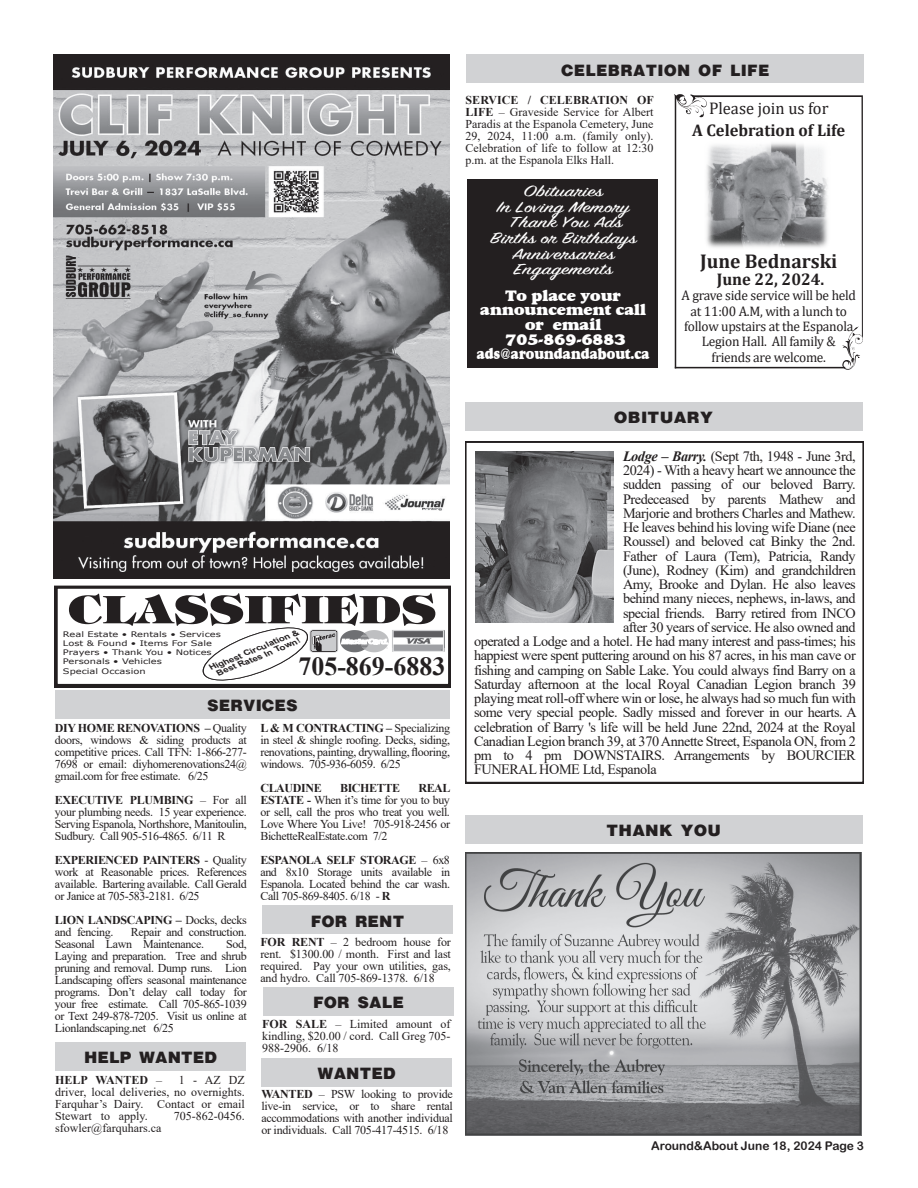
<style>
.page{position:relative;width:918px;height:1188px;background:#fff}
.page>*{position:absolute;margin:0;border:0;box-sizing:border-box;transform-origin:0 0}
.t1{font:700 26.1px "Times New Roman";color:#231f20}
.t2{font:700 19.95px "Cambria";color:#231f20}
.t3{font:700 16.95px "Cambria";color:#231f20}
.t4{font:16.95px "Cambria";color:#231f20}
.t5{font:900 16.8px "Arena";letter-spacing:-.01em;color:#231f20}
.t6{font:900 16.8px "Arena";letter-spacing:-.01em;color:#231f20;scale:1.05 1}
.t7{font:900 16.8px "Arena";letter-spacing:-.01em;color:#231f20;scale:1.04 1}
.t8{font:16.65px/15.6px "Sign Painter House Script";color:#fff;text-align:center;scale:1.45 1}
.t9{font:800 15.75px/14.7px "Alfredo";color:#fff;text-align:center;scale:1.04 1}
.t10{font:14.25px "Times New Roman";letter-spacing:-.03em;color:#231f20}
.t11{font:13.8px/15.5px "Cambria";letter-spacing:-.02em;color:#231f20;text-align:center}
.t12{font:12px/12px "Times New Roman";letter-spacing:-.03em;color:#231f20;text-align:justify}
.t13{font:12px "Times New Roman";color:#231f20}
.t14{font:12px "Arial Rounded MT Bold";color:#231f20}
.t15{font:700 12px "Times New Roman";letter-spacing:-.03em;color:#231f20}
.t16{font:700 12px "Times New Roman";color:#231f20}
.t17{font:italic 700 7.95px/7.9px "Arial";color:#231f20;text-align:center;scale:1.19 1}
.t18{font:7.65px/9.1px "Verdana";color:#231f20;scale:1.29 1}
.s1{font-weight:700}
.s2{font-weight:400}
.s3{font-weight:700;font-style:italic}
</style>
<div class="page">
<div style="left:54px;top:586px;width:397px;height:101px;border:1px solid #231f20"></div>
<div style="left:56px;top:588px;width:393px;height:97px;border:1px solid #231f20"></div>
<img style="left:435px;top:630px;width:10px;height:22px">
<svg style="left:69px;top:593px;width:366px;height:91px"></svg>
<div style="left:55px;top:691px;width:395px;height:28px;background:#d1d2d4"></div>
<div style="left:262px;top:906px;width:191px;height:28px;background:#d1d2d4"></div>
<div style="left:465px;top:402px;width:397px;height:29px;background:#d1d2d4"></div>
<div style="left:263px;top:987px;width:191px;height:28px;background:#d1d2d4"></div>
<svg style="left:465px;top:441px;width:399px;height:342px"></svg>
<svg style="left:674px;top:94px;width:189px;height:276px"></svg>
<hr style="left:675px;top:367px;width:170px;height:1px;background:#231f20">
<img style="left:54px;top:54px;width:396px;height:524px">
<img style="left:465px;top:853px;width:396px;height:282px">
<div style="left:55px;top:1042px;width:191px;height:28px;background:#d1d2d4"></div>
<div style="left:261px;top:1058px;width:191px;height:28px;background:#d1d2d4"></div>
<div style="left:465px;top:816px;width:398px;height:28px;background:#d1d2d4"></div>
<div style="left:467px;top:55px;width:397px;height:28px;background:#d1d2d4"></div>
<div style="left:467px;top:179px;width:191px;height:189px;background:#231f20"></div>
<h3 class="t5" style="left:561px;top:61px;width:210px">CELEBRATION OF LIFE</h3>
<p class="t12" style="left:466px;top:93px;width:190px"><span class="s1">SERVICE / CELEBRATION OF LIFE</span> – Graveside Service for Albert Paradis at the Espanola Cemetery, June 29, 2024, 11:00 a.m. (family only).<br>Celebration of life to follow at 12:30 p.m. at the Espanola Elks Hall.</p>
<h3 class="t8" style="left:490px;top:185px;width:102px">Obituaries<br>In Loving Memory<br>Thank You Ads<br>Births or Birthdays<br>Anniversaries<br>Engagements</h3>
<h3 class="t9" style="left:477px;top:288px;width:168px">To place your announcement call or email<br>705-869-6883 ads@aroundandabout.ca</h3>
<h3 class="t4" style="left:709px;top:98px;width:121px">Please join us for</h3>
<h3 class="t3" style="left:692px;top:118px;width:155px">A Celebration of Life</h3>
<h2 class="t2" style="left:700px;top:247px;width:139px">June Bednarski</h2>
<h3 class="t3" style="left:717px;top:267px;width:109px">June 22, 2024.</h3>
<p class="t11" style="left:682px;top:288px;width:176px">A grave side service will be held at 11:00 A.M, with a lunch to follow upstairs at the Espanola<br>Legion Hall. All family &amp; friends are welcome.</p>
<p class="t17" style="left:209px;top:664px;width:82px;rotate:-22deg">Highest Circulation &amp;<br>Best Rates In Town!</p>
<p class="t18" style="left:63px;top:630px;width:124px">Real Estate • Rentals • Services<br>Lost &amp; Found • Items For Sale<br>Prayers • Thank You • Notices<br>Personals • Vehicles<br>Special Occasion</p>
<h1 class="t1" style="left:298px;top:648px;width:148px">705-869-6883</h1>
<h3 class="t5" style="left:207px;top:697px;width:92px">SERVICES</h3>
<p class="t12" style="left:55px;top:721px;width:194px"><span class="s1">DIY HOME RENOVATIONS –</span> Quality doors, windows &amp; siding products at competitive prices. Call TFN: 1-866-277- 7698 or email: diyhomerenovations24@ gmail.com for free estimate. 6/25</p>
<p class="t12" style="left:55px;top:793px;width:194px"><span class="s1">EXECUTIVE PLUMBING</span> – For all your plumbing needs. 15 year experience.<br>Serving Espanola, Northshore, Manitoulin, Sudbury. Call 905-516-4865. 6/11 R</p>
<p class="t12" style="left:55px;top:853px;width:193px"><span class="s1">EXPERIENCED PAINTERS</span> - Quality work at Reasonable prices. References available. Bartering available. Call Gerald or Janice at 705-583-2181. 6/25</p>
<p class="t12" style="left:55px;top:913px;width:193px"><span class="s1">LION LANDSCAPING –</span> Docks, decks and fencing.</p>
<p class="t12" style="left:55px;top:925px;width:194px;text-indent:76px">Repair and construction.<br>Seasonal Lawn Maintenance.</p>
<p class="t12" style="left:55px;top:937px;width:194px;text-indent:171px">Sod, Laying and preparation. Tree and shrub pruning and removal. Dump runs. Lion Landscaping offers seasonal maintenance programs. Don’t delay call today for your free estimate. Call 705-865-1039 or Text 249-878-7205. Visit us online at Lionlandscaping.net 6/25</p>
<h3 class="t5" style="left:84px;top:1049px;width:135px">HELP WANTED</h3>
<p class="t16" style="left:55px;top:1071px;width:108px">HELP WANTED <span class="s2">–</span></p>
<p class="t12" style="left:55px;top:1073px;width:191px;text-indent:124px">1 - AZ DZ driver, local deliveries, no overnights.<br>Farquhar’s Dairy. Contact or email Stewart to apply.</p>
<p class="t13" style="left:174px;top:1107px;width:72px">705-862-0456.</p>
<p class="t13" style="left:55px;top:1119px;width:108px">sfowler@farquhars.ca</p>
<p class="t12" style="left:260px;top:721px;width:191px"><span class="s1">L &amp; M CONTRACTING –</span> Specializing in steel &amp; shingle roofing. Decks, siding, renovations, painting, drywalling, flooring, windows. 705-936-6059. 6/25</p>
<p class="t15" style="left:260px;top:779px;width:63px">CLAUDINE</p>
<p class="t15" style="left:340px;top:779px;width:62px">BICHETTE</p>
<p class="t12" style="left:260px;top:781px;width:192px;text-indent:158px"><span class="s1">REAL ESTATE -</span> When it’s time for you to buy or sell, call the pros who treat you well.<br>Love Where You Live! 705-918-2456 or BichetteRealEstate.com 7/2</p>
<p class="t12" style="left:260px;top:853px;width:191px"><span class="s1">ESPANOLA SELF STORAGE</span> – 6x8 and 8x10 Storage units available in Espanola. Located behind the car wash.<br>Call 705-869-8405. 6/18 - <span class="s1">R</span></p>
<h3 class="t5" style="left:311px;top:912px;width:95px">FOR RENT</h3>
<p class="t12" style="left:260px;top:935px;width:192px"><span class="s1">FOR RENT</span> – 2 bedroom house for rent. $1300.00 / month. First and last required. Pay your own utilities, gas, and hydro. Call 705-869-1378. 6/18</p>
<p class="t12" style="left:262px;top:1018px;width:190px"><span class="s1">FOR SALE</span> – Limited amount of kindling, $20.00 / cord. Call Greg 705- 988-2906. 6/18</p>
<h3 class="t5" style="left:313px;top:994px;width:93px">FOR SALE</h3>
<h3 class="t5" style="left:318px;top:1065px;width:80px">WANTED</h3>
<p class="t12" style="left:261px;top:1088px;width:193px"><span class="s1">WANTED</span> – PSW looking to provide live-in service, or to share rental accommodations with another individual or individuals. Call 705-417-4515. 6/18</p>
<h3 class="t6" style="left:614px;top:409px;width:96px">OBITUARY</h3>
<p class="t10" style="left:623px;top:446px;width:234px"><span class="s3">Lodge – Barry.</span> (Sept 7th, 1948 - June 3rd,</p>
<p class="t10" style="left:623px;top:460px;width:234px">2024) - With a heavy heart we announce the</p>
<p class="t10" style="left:623px;top:475px;width:234px">sudden passing of our beloved Barry.</p>
<p class="t10" style="left:623px;top:489px;width:234px">Predeceased by parents Mathew and</p>
<p class="t10" style="left:623px;top:503px;width:234px">Marjorie and brothers Charles and Mathew.</p>
<p class="t10" style="left:623px;top:517px;width:234px">He leaves behind his loving wife Diane (nee</p>
<p class="t10" style="left:623px;top:532px;width:234px">Roussel) and beloved cat Binky the 2nd.</p>
<p class="t10" style="left:623px;top:546px;width:234px">Father of Laura (Tem), Patricia, Randy</p>
<p class="t10" style="left:623px;top:560px;width:234px">(June), Rodney (Kim) and grandchildren</p>
<p class="t10" style="left:623px;top:574px;width:234px">Amy, Brooke and Dylan. He also leaves</p>
<p class="t10" style="left:623px;top:589px;width:234px">behind many nieces, nephews, in-laws, and</p>
<p class="t10" style="left:623px;top:603px;width:234px">special friends. Barry retired from INCO</p>
<p class="t10" style="left:623px;top:617px;width:234px">after 30 years of service. He also owned and</p>
<p class="t10" style="left:474px;top:631px;width:383px">operated a Lodge and a hotel. He had many interest and pass-times; his</p>
<p class="t10" style="left:474px;top:646px;width:383px">happiest were spent puttering around on his 87 acres, in his man cave or</p>
<p class="t10" style="left:474px;top:660px;width:383px">fishing and camping on Sable Lake. You could always find Barry on a</p>
<p class="t10" style="left:474px;top:674px;width:383px">Saturday afternoon at the local Royal Canadian Legion branch 39</p>
<p class="t10" style="left:474px;top:688px;width:383px">playing meat roll-off where win or lose, he always had so much fun with</p>
<p class="t10" style="left:474px;top:703px;width:384px">some very special people. Sadly missed and forever in our hearts. A</p>
<p class="t10" style="left:474px;top:717px;width:383px">celebration of Barry 's life will be held June 22nd, 2024 at the Royal</p>
<p class="t10" style="left:474px;top:731px;width:383px">Canadian Legion branch 39, at 370 Annette Street, Espanola ON, from 2</p>
<p class="t10" style="left:474px;top:745px;width:383px">pm to 4 pm DOWNSTAIRS. Arrangements by BOURCIER</p>
<p class="t10" style="left:474px;top:760px;width:184px">FUNERAL HOME Ltd, Espanola</p>
<h3 class="t7" style="left:607px;top:822px;width:112px">THANK YOU</h3>
<p class="t14" style="left:651px;top:1139px;width:214px">Around&amp;About June 18, 2024 Page 3</p>
</div>
